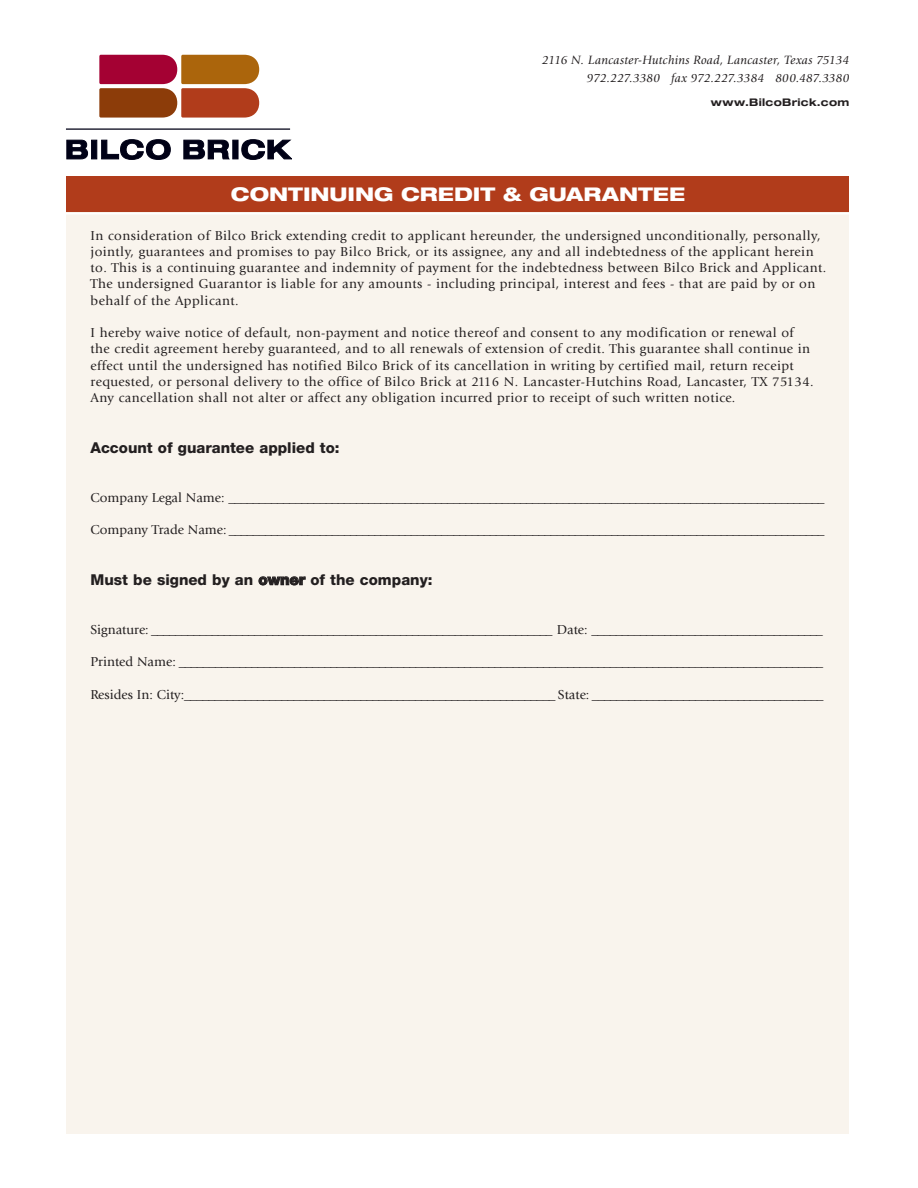
<style>
.page{position:relative;width:918px;height:1188px;background:#fff}
.page>*{position:absolute;margin:0;border:0;box-sizing:border-box;transform-origin:0 0}
.t1{font:800 expanded 18.9px "Helvetica Neue";color:#fff}
.t2{font:800 15px "Helvetica Neue";color:#231f20}
.t3{font:13.5px/16.2px "Giovanni";letter-spacing:.03em;color:#231f20}
.t4{font:13.5px "Giovanni";color:#231f20}
.t5{font:italic 12.6px/18px "Giovanni";letter-spacing:.015em;color:#231f20;text-align:right}
.t6{font:700 expanded 10.5px "Helvetica Neue";letter-spacing:.03em;color:#231f20}
</style>
<div class="page">
<div style="left:67px;top:212px;width:782px;height:922px;background:#f9f4ed"></div>
<div style="left:66px;top:176px;width:783px;height:36px;background:#b13c1b"></div>
<svg style="left:99px;top:55px;width:160px;height:63px;background:#ae5136"></svg>
<hr style="left:66px;top:128px;width:224px;height:2px;background:#000116">
<svg style="left:67px;top:140px;width:21px;height:19px"></svg>
<svg style="left:91px;top:140px;width:6px;height:19px"></svg>
<svg style="left:101px;top:139px;width:70px;height:21px"></svg>
<svg style="left:184px;top:140px;width:45px;height:19px"></svg>
<div style="left:233px;top:140px;width:5px;height:19px;background:#000116"></div>
<svg style="left:242px;top:139px;width:50px;height:21px"></svg>
<hr style="left:60px;top:213px;width:800px;height:1px;background:#fff">
<p class="t5" style="left:542px;top:51px;width:309px">2116 N. Lancaster-Hutchins Road, Lancaster, Texas 75134<br>972.227.3380 fax 972.227.3384 800.487.3380</p>
<p class="t6" style="left:711px;top:96px;width:140px">www.BilcoBrick.com</p>
<h1 class="t1" style="left:231px;top:182px;width:456px">CONTINUING CREDIT &amp; GUARANTEE</h1>
<p class="t3" style="left:91px;top:227px;width:737px">In consideration of Bilco Brick extending credit to applicant hereunder, the undersigned unconditionally, personally, jointly, guarantees and promises to pay Bilco Brick, or its assignee, any and all indebtedness of the applicant herein to. This is a continuing guarantee and indemnity of payment for the indebtedness between Bilco Brick and Applicant.<br>The undersigned Guarantor is liable for any amounts - including principal, interest and fees - that are paid by or on behalf of the Applicant.</p>
<p class="t3" style="left:91px;top:325px;width:725px">I hereby waive notice of default, non-payment and notice thereof and consent to any modification or renewal of the credit agreement hereby guaranteed, and to all renewals of extension of credit. This guarantee shall continue in effect until the undersigned has notified Bilco Brick of its cancellation in writing by certified mail, return receipt requested, or personal delivery to the office of Bilco Brick at 2116 N. Lancaster-Hutchins Road, Lancaster, TX 75134.<br>Any cancellation shall not alter or affect any obligation incurred prior to receipt of such written notice.</p>
<p class="t2" style="left:91px;top:439px;width:251px">Account of guarantee applied to:</p>
<p class="t4" style="left:91px;top:490px;width:736px">Company Legal Name: __________________________________________________________________________________________________</p>
<p class="t4" style="left:91px;top:522px;width:736px">Company Trade Name: __________________________________________________________________________________________________</p>
<p class="t2" style="left:91px;top:571px;width:343px">Must be signed by an owner of the company:</p>
<p class="t4" style="left:91px;top:622px;width:734px">Signature: __________________________________________________________________ Date: ______________________________________</p>
<p class="t4" style="left:91px;top:654px;width:734px">Printed Name: __________________________________________________________________________________________________________</p>
<p class="t4" style="left:91px;top:687px;width:734px">Resides In: City:_____________________________________________________________ State: ______________________________________</p>
</div>
